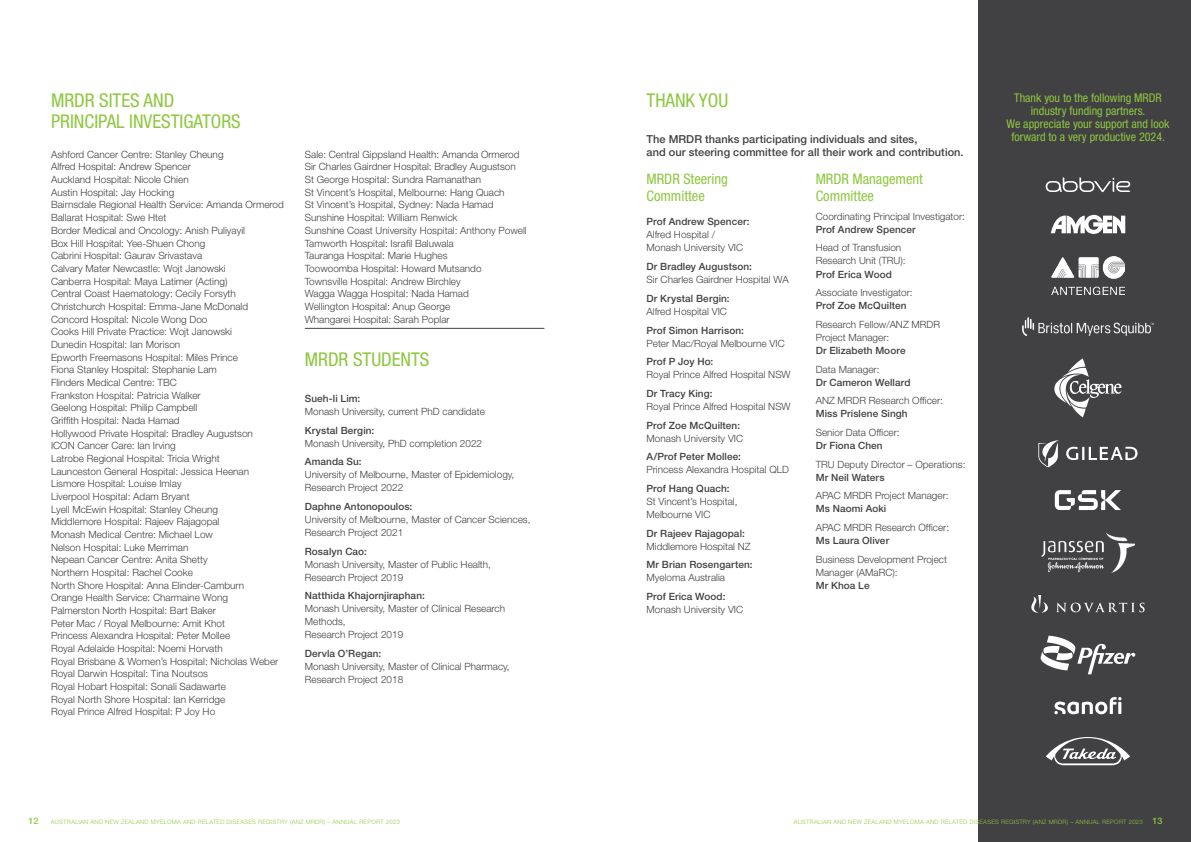
<style>
.page{position:relative;width:1191px;height:842px;background:#fff}
.page>*{position:absolute;margin:0;border:0;box-sizing:border-box;transform-origin:0 0}
.t1{font:condensed 19px/21px "Helvetica Neue LT Pro";color:#8ec740}
.t2{font:condensed 14.5px/17px "Helvetica Neue LT Pro";color:#8ec740}
.t3{font:condensed 12px/13px "Helvetica Neue LT Pro";color:#8ec740;text-align:center}
.t4{font:500 11px/13px "Helvetica Neue LT Pro";letter-spacing:.005em;color:#414042}
.t5{font:300 10px/12.7px "Helvetica Neue LT Pro";color:#414042}
.t6{font:500 10px "Helvetica Neue LT Pro";letter-spacing:.01em;color:#414042}
.t7{font:500 9px "Helvetica Neue LT Pro";color:#8ec740}
.t8{font:300 6px "Helvetica Neue LT Pro";letter-spacing:.04em;color:#94c947}
.s1{font-weight:500;font-size:9px;color:#8ec740}
</style>
<div class="page">
<div style="left:978px;top:0;width:213px;height:842px;background:#414042"></div>
<hr style="left:305px;top:328px;width:239px;height:1px;background:#414042">
<svg style="left:1045px;top:177px;width:85px;height:15px"></svg>
<svg style="left:1050px;top:215px;width:75px;height:19px"></svg>
<svg style="left:1031px;top:595px;width:113px;height:18px"></svg>
<svg style="left:1038px;top:440px;width:99px;height:27px"></svg>
<svg style="left:1054px;top:358px;width:67px;height:59px"></svg>
<svg style="left:1054px;top:697px;width:67px;height:17px"></svg>
<svg style="left:1046px;top:737px;width:84px;height:28px"></svg>
<img style="left:1022px;top:318px;width:131px;height:18px">
<img style="left:1051px;top:257px;width:73px;height:38px">
<img style="left:1042px;top:533px;width:92px;height:39px">
<svg style="left:1054px;top:490px;width:67px;height:20px"></svg>
<svg style="left:1040px;top:636px;width:95px;height:38px"></svg>
<h1 class="t1" style="left:51px;top:90px;width:191px">MRDR SITES AND<br>PRINCIPAL INVESTIGATORS</h1>
<p class="t5" style="left:51px;top:148px;width:234px">Ashford Cancer Centre: Stanley Cheung<br>Alfred Hospital: Andrew Spencer<br>Auckland Hospital: Nicole Chien<br>Austin Hospital: Jay Hocking<br>Bairnsdale Regional Health Service: Amanda Ormerod Ballarat Hospital: Swe Htet<br>Border Medical and Oncology: Anish Puliyayil<br>Box Hill Hospital: Yee-Shuen Chong<br>Cabrini Hospital: Gaurav Srivastava<br>Calvary Mater Newcastle: Wojt Janowski<br>Canberra Hospital: Maya Latimer (Acting)<br>Central Coast Haematology: Cecily Forsyth Christchurch Hospital: Emma-Jane McDonald Concord Hospital: Nicole Wong Doo<br>Cooks Hill Private Practice: Wojt Janowski<br>Dunedin Hospital: Ian Morison<br>Epworth Freemasons Hospital: Miles Prince<br>Fiona Stanley Hospital: Stephanie Lam<br>Flinders Medical Centre: TBC<br>Frankston Hospital: Patricia Walker<br>Geelong Hospital: Philip Campbell<br>Griffith Hospital: Nada Hamad<br>Hollywood Private Hospital: Bradley Augustson<br>ICON Cancer Care: Ian Irving<br>Latrobe Regional Hospital: Tricia Wright<br>Launceston General Hospital: Jessica Heenan Lismore Hospital: Louise Imlay<br>Liverpool Hospital: Adam Bryant<br>Lyell McEwin Hospital: Stanley Cheung<br>Middlemore Hospital: Rajeev Rajagopal<br>Monash Medical Centre: Michael Low<br>Nelson Hospital: Luke Merriman<br>Nepean Cancer Centre: Anita Shetty<br>Northern Hospital: Rachel Cooke<br>North Shore Hospital: Anna Elinder-Camburn<br>Orange Health Service: Charmaine Wong<br>Palmerston North Hospital: Bart Baker<br>Peter Mac / Royal Melbourne: Amit Khot<br>Princess Alexandra Hospital: Peter Mollee<br>Royal Adelaide Hospital: Noemi Horvath<br>Royal Brisbane &amp; Women’s Hospital: Nicholas Weber Royal Darwin Hospital: Tina Noutsos<br>Royal Hobart Hospital: Sonali Sadawarte<br>Royal North Shore Hospital: Ian Kerridge<br>Royal Prince Alfred Hospital: P Joy Ho</p>
<p class="t5" style="left:305px;top:148px;width:223px">Sale: Central Gippsland Health: Amanda Ormerod Sir Charles Gairdner Hospital: Bradley Augustson St George Hospital: Sundra Ramanathan<br>St Vincent’s Hospital, Melbourne: Hang Quach<br>St Vincent’s Hospital, Sydney: Nada Hamad Sunshine Hospital: William Renwick<br>Sunshine Coast University Hospital: Anthony Powell Tamworth Hospital: Israfil Baluwala<br>Tauranga Hospital: Marie Hughes<br>Toowoomba Hospital: Howard Mutsando Townsville Hospital: Andrew Birchley<br>Wagga Wagga Hospital: Nada Hamad<br>Wellington Hospital: Anup George<br>Whangarei Hospital: Sarah Poplar</p>
<h1 class="t1" style="left:305px;top:349px;width:126px">MRDR STUDENTS</h1>
<p class="t6" style="left:305px;top:392px;width:57px">Sueh-li Lim:</p>
<p class="t5" style="left:305px;top:405px;width:182px">Monash University, current PhD candidate</p>
<p class="t6" style="left:305px;top:424px;width:71px">Krystal Bergin:</p>
<p class="t5" style="left:305px;top:436px;width:179px">Monash University, PhD completion 2022</p>
<p class="t6" style="left:305px;top:456px;width:58px">Amanda Su:</p>
<p class="t5" style="left:305px;top:468px;width:211px;line-height:13px">University of Melbourne, Master of Epidemiology,<br>Research Project 2022</p>
<p class="t6" style="left:305px;top:500px;width:109px">Daphne Antonopoulos:</p>
<p class="t5" style="left:305px;top:513px;width:227px;line-height:13px">University of Melbourne, Master of Cancer Sciences,<br>Research Project 2021</p>
<p class="t6" style="left:305px;top:545px;width:63px">Rosalyn Cao:</p>
<p class="t5" style="left:305px;top:557px;width:188px;line-height:13px">Monash University, Master of Public Health,<br>Research Project 2019</p>
<p class="t6" style="left:305px;top:590px;width:121px">Natthida Khajornjiraphan:</p>
<p class="t5" style="left:305px;top:602px;width:202px;line-height:13px">Monash University, Master of Clinical Research<br>Methods,<br>Research Project 2019</p>
<p class="t6" style="left:305px;top:647px;width:78px">Dervla O’Regan:</p>
<p class="t5" style="left:305px;top:660px;width:206px;line-height:13px">Monash University, Master of Clinical Pharmacy,<br>Research Project 2018</p>
<h1 class="t1" style="left:646px;top:90px;width:83px">THANK YOU</h1>
<p class="t4" style="left:646px;top:132px;width:319px">The MRDR thanks participating individuals and sites,<br>and our steering committee for all their work and contribution.</p>
<h2 class="t2" style="left:646px;top:170px;width:83px">MRDR Steering<br>Committee</h2>
<p class="t6" style="left:646px;top:216px;width:104px">Prof Andrew Spencer:</p>
<p class="t5" style="left:646px;top:228px;width:98px;line-height:13px">Alfred Hospital /<br>Monash University VIC</p>
<p class="t6" style="left:646px;top:261px;width:107px">Dr Bradley Augustson:</p>
<p class="t5" style="left:646px;top:273px;width:144px">Sir Charles Gairdner Hospital WA</p>
<p class="t6" style="left:646px;top:292px;width:85px">Dr Krystal Bergin:</p>
<p class="t5" style="left:646px;top:305px;width:82px">Alfred Hospital VIC</p>
<p class="t6" style="left:646px;top:324px;width:99px">Prof Simon Harrison:</p>
<p class="t5" style="left:646px;top:336px;width:140px">Peter Mac/Royal Melbourne VIC</p>
<p class="t6" style="left:646px;top:356px;width:68px">Prof P Joy Ho:</p>
<p class="t5" style="left:646px;top:368px;width:146px">Royal Prince Alfred Hospital NSW</p>
<p class="t6" style="left:646px;top:387px;width:67px">Dr Tracy King:</p>
<p class="t5" style="left:646px;top:400px;width:146px">Royal Prince Alfred Hospital NSW</p>
<p class="t6" style="left:646px;top:419px;width:95px">Prof Zoe McQuilten:</p>
<p class="t5" style="left:646px;top:431px;width:98px">Monash University VIC</p>
<p class="t6" style="left:646px;top:451px;width:96px">A/Prof Peter Mollee:</p>
<p class="t5" style="left:646px;top:463px;width:144px">Princess Alexandra Hospital QLD</p>
<p class="t6" style="left:646px;top:482px;width:85px">Prof Hang Quach:</p>
<p class="t5" style="left:646px;top:495px;width:92px;line-height:13px">St Vincent’s Hospital,<br>Melbourne VIC</p>
<p class="t6" style="left:646px;top:527px;width:100px">Dr Rajeev Rajagopal:</p>
<p class="t5" style="left:646px;top:539px;width:106px">Middlemore Hospital NZ</p>
<p class="t6" style="left:646px;top:559px;width:108px">Mr Brian Rosengarten:</p>
<p class="t5" style="left:646px;top:571px;width:80px">Myeloma Australia</p>
<p class="t6" style="left:646px;top:590px;width:80px">Prof Erica Wood:</p>
<p class="t5" style="left:646px;top:603px;width:98px">Monash University VIC</p>
<h2 class="t2" style="left:815px;top:170px;width:109px">MRDR Management<br>Committee</h2>
<p class="t5" style="left:815px;top:210px;width:151px">Coordinating Principal Investigator:</p>
<p class="t6" style="left:815px;top:223px;width:102px">Prof Andrew Spencer</p>
<p class="t5" style="left:815px;top:241px;width:91px;line-height:13px">Head of Transfusion<br>Research Unit (TRU):</p>
<p class="t6" style="left:815px;top:268px;width:78px">Prof Erica Wood</p>
<p class="t5" style="left:815px;top:286px;width:98px">Associate Investigator:</p>
<p class="t6" style="left:815px;top:300px;width:92px">Prof Zoe McQuilten</p>
<p class="t5" style="left:815px;top:318px;width:126px;line-height:13px">Research Fellow/ANZ MRDR<br>Project Manager:</p>
<p class="t6" style="left:815px;top:344px;width:91px">Dr Elizabeth Moore</p>
<p class="t5" style="left:815px;top:362px;width:65px">Data Manager:</p>
<p class="t6" style="left:815px;top:376px;width:96px">Dr Cameron Wellard</p>
<p class="t5" style="left:815px;top:394px;width:129px">ANZ MRDR Research Officer:</p>
<p class="t6" style="left:815px;top:408px;width:93px">Miss Prislene Singh</p>
<p class="t5" style="left:815px;top:426px;width:85px">Senior Data Officer:</p>
<p class="t6" style="left:815px;top:439px;width:68px">Dr Fiona Chen</p>
<p class="t5" style="left:815px;top:457px;width:151px">TRU Deputy Director – Operations:</p>
<p class="t6" style="left:815px;top:471px;width:70px">Mr Neil Waters</p>
<p class="t5" style="left:815px;top:489px;width:134px">APAC MRDR Project Manager:</p>
<p class="t6" style="left:815px;top:503px;width:72px">Ms Naomi Aoki</p>
<p class="t5" style="left:815px;top:521px;width:135px">APAC MRDR Research Officer:</p>
<p class="t6" style="left:815px;top:534px;width:75px">Ms Laura Oliver</p>
<p class="t5" style="left:815px;top:552px;width:133px;line-height:13px">Business Development Project<br>Manager (AMaRC):</p>
<p class="t6" style="left:815px;top:579px;width:55px">Mr Khoa Le</p>
<p class="t3" style="left:1006px;top:91px;width:164px">Thank you to the following MRDR industry funding partners.<br>We appreciate your support and look forward to a very productive 2024.</p>
<p class="t7" style="left:28px;top:816px;width:12px">12</p>
<p class="t8" style="left:51px;top:818px;width:350px">AUSTRALIAN AND NEW ZEALAND MYELOMA AND RELATED DISEASES REGISTRY (ANZ MRDR) – ANNUAL REPORT 2023</p>
<p class="t8" style="left:794px;top:818px;width:370px">AUSTRALIAN AND NEW ZEALAND MYELOMA AND RELATED DISEASES REGISTRY (ANZ MRDR) – ANNUAL REPORT 2023 <span class="s1">13</span></p>
</div>
